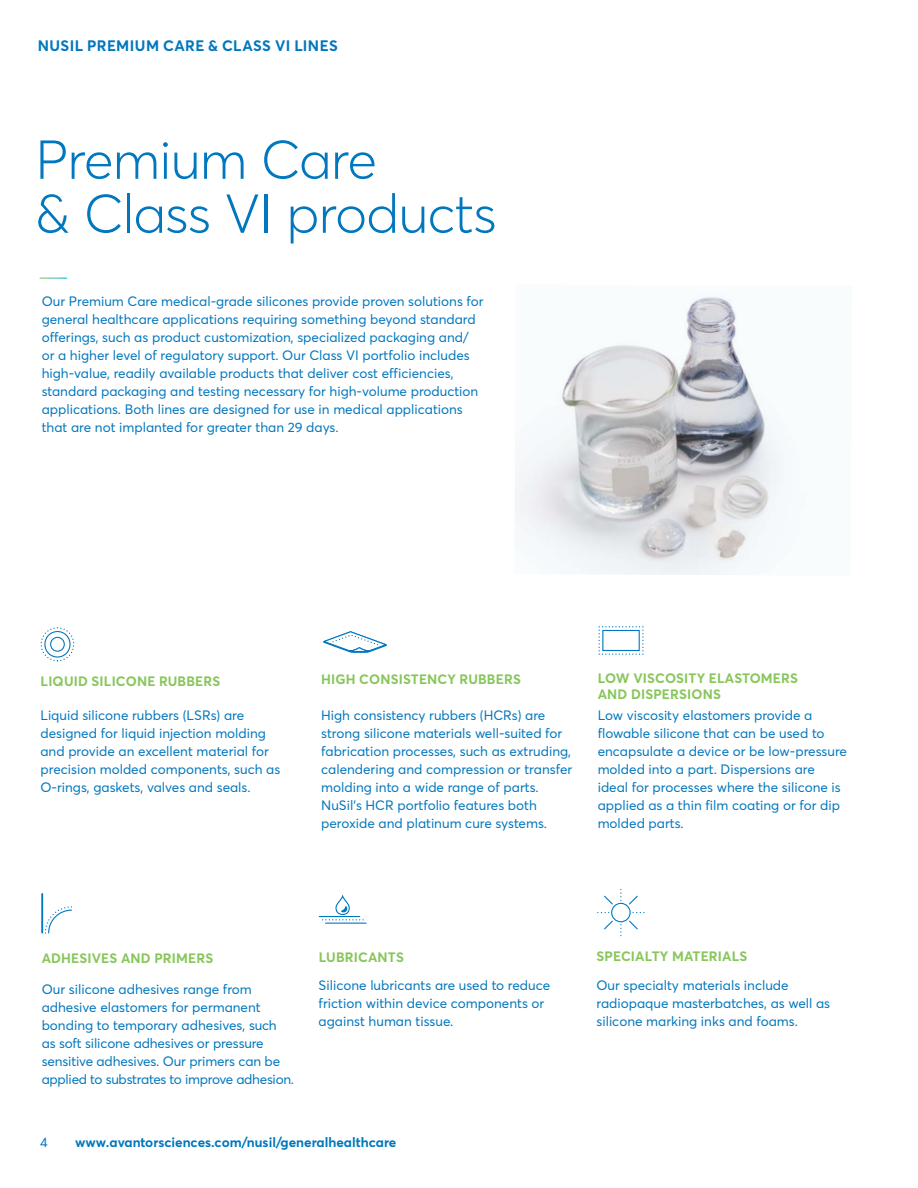
<style>
.page{position:relative;width:918px;height:1188px;background:#fff}
.page>*{position:absolute;margin:0;border:0;box-sizing:border-box;transform-origin:0 0}
.t1{font:300 54px/54px "Averta";letter-spacing:-.01em;color:#0077be}
.t2{font:700 15px "Averta";letter-spacing:.025em;color:#0077be}
.t3{font:13.5px/18px "Averta";color:#0077be}
.t4{font:700 13.5px/16.5px "Averta";letter-spacing:.01em;color:#88c65b}
.t5{font:700 13.5px "Averta";color:#0077be}
</style>
<div class="page">
<svg style="left:44px;top:630px;width:31px;height:32px"></svg>
<div style="left:41px;top:627px;width:33px;height:34px;border:1px dashed #0077be;border-radius:50%"></div>
<div style="left:50px;top:637px;width:15px;height:15px;border:1px solid #0077be;border-radius:50%"></div>
<hr style="left:41px;top:894px;width:2px;height:39px;background:#0077be">
<svg style="left:42px;top:893px;width:30px;height:41px"></svg>
<svg style="left:599px;top:626px;width:45px;height:29px"></svg>
<hr style="left:326px;top:923px;width:40px;height:1px;background:#0077be">
<svg style="left:318px;top:894px;width:46px;height:30px"></svg>
<svg style="left:323px;top:631px;width:64px;height:22px"></svg>
<svg style="left:597px;top:889px;width:48px;height:48px"></svg>
<svg style="left:40px;top:278px;width:27px;height:1px"></svg>
<img style="left:515px;top:296px;width:269px;height:279px">
<p class="t2" style="left:38px;top:35px;width:301px">NUSIL PREMIUM CARE &amp; CLASS VI LINES</p>
<h1 class="t1" style="left:36px;top:131px;width:462px">Premium Care<br>&amp; Class VI products</h1>
<p class="t3" style="left:42px;top:292px;width:443px">Our Premium Care medical-grade silicones provide proven solutions for general healthcare applications requiring something beyond standard offerings, such as product customization, specialized packaging and/ or a higher level of regulatory support. Our Class VI portfolio includes high-value, readily available products that deliver cost efficiencies, standard packaging and testing necessary for high-volume production applications. Both lines are designed for use in medical applications that are not implanted for greater than 29 days.</p>
<p class="t4" style="left:41px;top:672px;width:181px">LIQUID SILICONE RUBBERS</p>
<p class="t3" style="left:40px;top:706px;width:241px">Liquid silicone rubbers (LSRs) are designed for liquid injection molding and provide an excellent material for precision molded components, such as O-rings, gaskets, valves and seals.</p>
<p class="t4" style="left:321px;top:670px;width:201px">HIGH CONSISTENCY RUBBERS</p>
<p class="t3" style="left:321px;top:706px;width:253px">High consistency rubbers (HCRs) are strong silicone materials well-suited for fabrication processes, such as extruding, calendering and compression or transfer molding into a wide range of parts.<br>NuSil's HCR portfolio features both peroxide and platinum cure systems.</p>
<p class="t4" style="left:598px;top:669px;width:202px">LOW VISCOSITY ELASTOMERS<br>AND DISPERSIONS</p>
<p class="t3" style="left:598px;top:706px;width:251px">Low viscosity elastomers provide a flowable silicone that can be used to encapsulate a device or be low-pressure molded into a part. Dispersions are ideal for processes where the silicone is applied as a thin film coating or for dip molded parts.</p>
<p class="t4" style="left:42px;top:949px;width:173px">ADHESIVES AND PRIMERS</p>
<p class="t3" style="left:42px;top:980px;width:254px">Our silicone adhesives range from adhesive elastomers for permanent bonding to temporary adhesives, such<br>as soft silicone adhesives or pressure sensitive adhesives. Our primers can be applied to substrates to improve adhesion.</p>
<p class="t4" style="left:319px;top:949px;width:87px">LUBRICANTS</p>
<p class="t3" style="left:319px;top:976px;width:233px">Silicone lubricants are used to reduce friction within device components or against human tissue.</p>
<p class="t3" style="left:40px;top:1133px;width:9px">4</p>
<p class="t5" style="left:75px;top:1133px;width:323px">www.avantorsciences.com/nusil/generalhealthcare</p>
<p class="t4" style="left:597px;top:947px;width:152px">SPECIALTY MATERIALS</p>
<p class="t3" style="left:596px;top:976px;width:235px">Our specialty materials include radiopaque masterbatches, as well as silicone marking inks and foams.</p>
</div>
